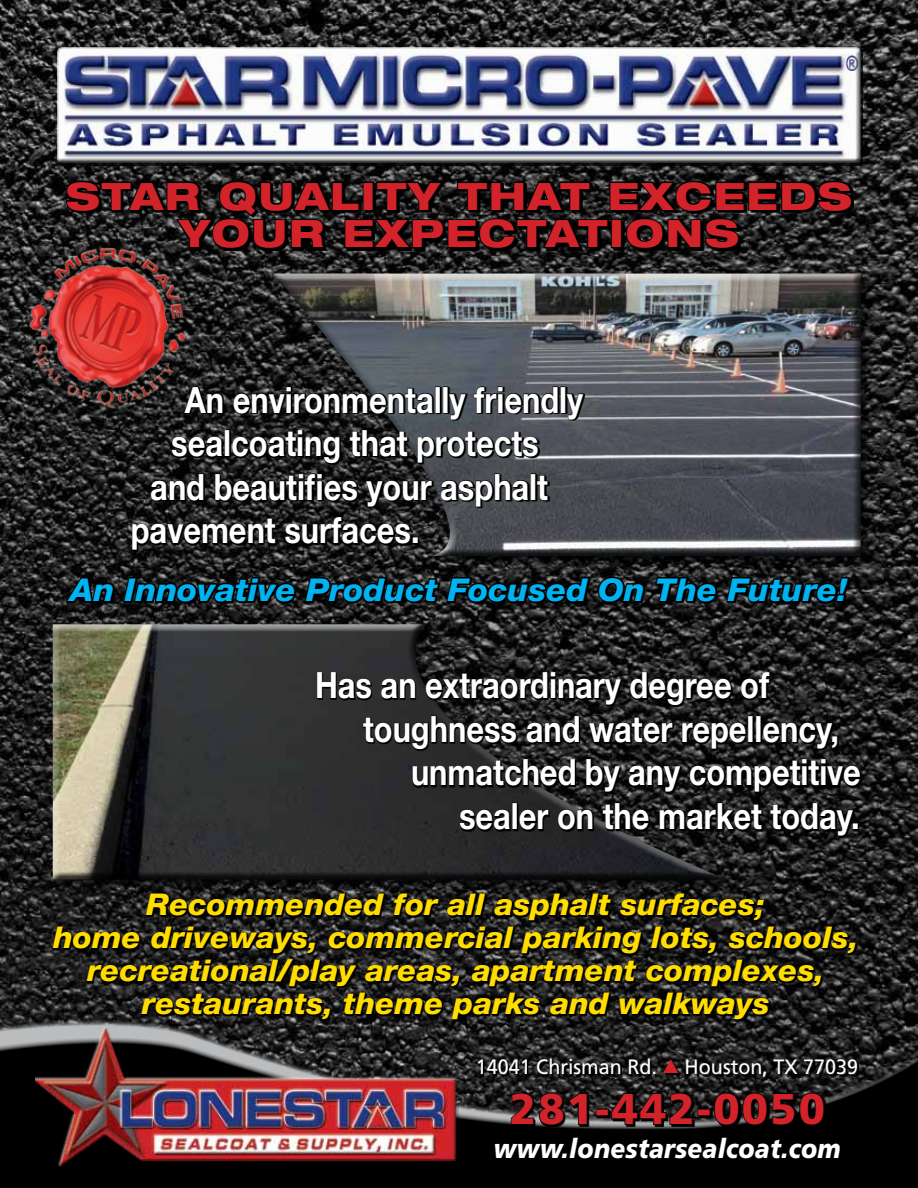
<style>
.page{position:relative;width:918px;height:1188px;background:#fff}
.page>*{position:absolute;margin:0;border:0;box-sizing:border-box;transform-origin:0 0}
.t1{font:900 42.9px "Frutiger";letter-spacing:.05em;color:#d2232a}
.t2{font:800 expanded 37.8px "Helvetica Neue";letter-spacing:.05em;color:#d2232a}
.t3{font:700 36.3px "Helvetica Neue";color:#fff;scale:.85 1}
.t4{font:italic 800 31.5px "Helvetica Neue";color:#00b3f0;scale:1.06 1}
.t5{font:italic 800 30px/33px "Helvetica Neue";color:#fd0;text-align:center;scale:1.05 1}
.t6{font:italic 900 27px "Frutiger";letter-spacing:.01em;color:#fff;scale:.9 1}
.t7{font:20.85px "Frutiger";color:#fff;scale:.95 1}
.s1{color:#d2232a}
</style>
<div class="page">
<img style="left:0;top:0;width:918px;height:1014px">
<svg style="left:0;top:1036px;width:918px;height:152px;background:#0b0b0b"></svg>
<div style="left:57px;top:47px;width:804px;height:117px;background:#000;opacity:.75"></div>
<div style="left:271px;top:270px;width:603px;height:299px;background:#000;opacity:.75"></div>
<div style="left:273px;top:273px;width:588px;height:285px;background:#000;opacity:.75"></div>
<div style="left:52px;top:623px;width:676px;height:258px;background:#000;opacity:.75"></div>
<svg style="left:133px;top:387px;width:452px;height:164px;background:#383a3c"></svg>
<svg style="left:183px;top:386px;width:41px;height:28px"></svg>
<svg style="left:233px;top:386px;width:201px;height:29px;background:#18191b"></svg>
<div style="left:435px;top:386px;width:5px;height:27px;border:1px solid #000"></div>
<div style="left:443px;top:386px;width:5px;height:27px;border:1px solid #000"></div>
<svg style="left:448px;top:393px;width:19px;height:27px"></svg>
<svg style="left:473px;top:386px;width:86px;height:28px;background:#232428"></svg>
<div style="left:560px;top:386px;width:6px;height:27px;border:1px solid #000"></div>
<svg style="left:566px;top:393px;width:19px;height:27px"></svg>
<svg style="left:171px;top:436px;width:53px;height:22px"></svg>
<div style="left:225px;top:430px;width:5px;height:27px;border:1px solid #000"></div>
<svg style="left:231px;top:430px;width:109px;height:34px;background:#131313"></svg>
<svg style="left:349px;top:429px;width:59px;height:29px;background:#0f0f10"></svg>
<svg style="left:417px;top:431px;width:122px;height:33px;background:#292a2e"></svg>
<svg style="left:150px;top:473px;width:54px;height:28px;background:#101010"></svg>
<svg style="left:214px;top:473px;width:144px;height:28px;background:#0e0e0e"></svg>
<svg style="left:365px;top:480px;width:68px;height:27px;background:#101010"></svg>
<svg style="left:440px;top:473px;width:90px;height:34px;background:#252729"></svg>
<div style="left:531px;top:473px;width:5px;height:27px;border:1px solid #000"></div>
<svg style="left:536px;top:474px;width:13px;height:27px"></svg>
<svg style="left:131px;top:518px;width:145px;height:33px;background:#131313"></svg>
<svg style="left:284px;top:516px;width:127px;height:29px;background:#101010"></svg>
<div style="left:412px;top:537px;width:6px;height:7px;border:1px solid #000"></div>
<svg style="left:318px;top:673px;width:544px;height:164px;background:#282728"></svg>
<svg style="left:316px;top:672px;width:56px;height:28px;background:#131313"></svg>
<svg style="left:381px;top:678px;width:35px;height:22px"></svg>
<svg style="left:425px;top:672px;width:197px;height:34px;background:#121212"></svg>
<svg style="left:630px;top:672px;width:102px;height:35px;background:#101010"></svg>
<svg style="left:740px;top:672px;width:30px;height:28px"></svg>
<svg style="left:362px;top:715px;width:155px;height:35px;background:#161616"></svg>
<svg style="left:526px;top:715px;width:54px;height:28px;background:#0e0e0e"></svg>
<svg style="left:588px;top:717px;width:85px;height:29px;background:#111"></svg>
<svg style="left:682px;top:722px;width:65px;height:28px;background:#0f0f0f"></svg>
<div style="left:748px;top:716px;width:5px;height:26px;border:1px solid #000"></div>
<div style="left:756px;top:716px;width:5px;height:26px;border:1px solid #000"></div>
<svg style="left:762px;top:722px;width:76px;height:28px;background:#0e0e0e"></svg>
<svg style="left:412px;top:759px;width:164px;height:28px;background:#121212"></svg>
<svg style="left:586px;top:759px;width:35px;height:34px"></svg>
<svg style="left:628px;top:765px;width:54px;height:28px;background:#101010"></svg>
<svg style="left:689px;top:759px;width:172px;height:34px;background:#111"></svg>
<svg style="left:459px;top:809px;width:52px;height:22px"></svg>
<div style="left:512px;top:803px;width:6px;height:27px;border:1px solid #000"></div>
<svg style="left:519px;top:809px;width:31px;height:22px"></svg>
<svg style="left:557px;top:809px;width:37px;height:22px"></svg>
<svg style="left:602px;top:802px;width:48px;height:29px"></svg>
<svg style="left:659px;top:802px;width:104px;height:29px;background:#0f0f0f"></svg>
<svg style="left:770px;top:802px;width:84px;height:35px;background:#101010"></svg>
<div style="left:852px;top:823px;width:6px;height:7px;border:1px solid #000"></div>
<img style="left:20px;top:242px;width:171px;height:171px">
<svg style="left:115px;top:577px;width:610px;height:26px"></svg>
<svg style="left:65px;top:543px;width:50px;height:61px;background:#191919"></svg>
<svg style="left:122px;top:575px;width:174px;height:96px;background:#323231"></svg>
<svg style="left:303px;top:575px;width:288px;height:33px;background:#101010"></svg>
<svg style="left:597px;top:575px;width:48px;height:28px"></svg>
<svg style="left:654px;top:575px;width:64px;height:28px;background:#0c0c0c"></svg>
<svg style="left:725px;top:575px;width:126px;height:28px;background:#0e0e0e"></svg>
<svg style="left:65px;top:180px;width:788px;height:70px;background:#111"></svg>
<svg style="left:51px;top:866px;width:806px;height:322px;background:#151515"></svg>
<svg style="left:480px;top:1060px;width:379px;height:19px;background:#1b1b1b"></svg>
<img style="left:36px;top:1025px;width:422px;height:144px">
<p class="t2" style="left:66px;top:172px;width:495px">STAR QUALITY THAT</p>
<p class="t2" style="left:608px;top:172px;width:244px">EXCEE DS</p>
<p class="t2" style="left:179px;top:210px;width:370px">YOUR EXPECTAT</p>
<p class="t2" style="left:609px;top:210px;width:129px">IONS</p>
<p class="t3" style="left:185px;top:377px;width:470px">An environmentally friendly</p>
<p class="t3" style="left:171px;top:421px;width:434px">sealcoating that protects</p>
<p class="t3" style="left:150px;top:464px;width:470px">and beautifies your asphalt</p>
<p class="t3" style="left:131px;top:508px;width:341px">pavement surfaces.</p>
<p class="t4" style="left:70px;top:571px;width:735px">An Innovative Product Focused On The Future!</p>
<p class="t3" style="left:315px;top:663px;width:536px">Has an extraordinary degree of</p>
<p class="t3" style="left:363px;top:707px;width:562px">toughness and water repellency,</p>
<p class="t3" style="left:411px;top:750px;width:531px">unmatched by any competitive</p>
<p class="t3" style="left:459px;top:794px;width:473px">sealer on the market today.</p>
<p class="t5" style="left:53px;top:888px;width:769px">Recommended for all asphalt surfaces;<br>home driveways, commercial parking lots, schools, recreational/play areas, apartment complexes, restaurants, theme parks and walkways</p>
<p class="t7" style="left:476px;top:1055px;width:404px">14041 Chrisman Rd. <span class="s1">▲</span> Houston, TX 77039</p>
<p class="t1" style="left:510px;top:1083px;width:317px">281-442-0050</p>
<p class="t6" style="left:493px;top:1132px;width:387px">www.lonestarsealcoat.com</p>
</div>
